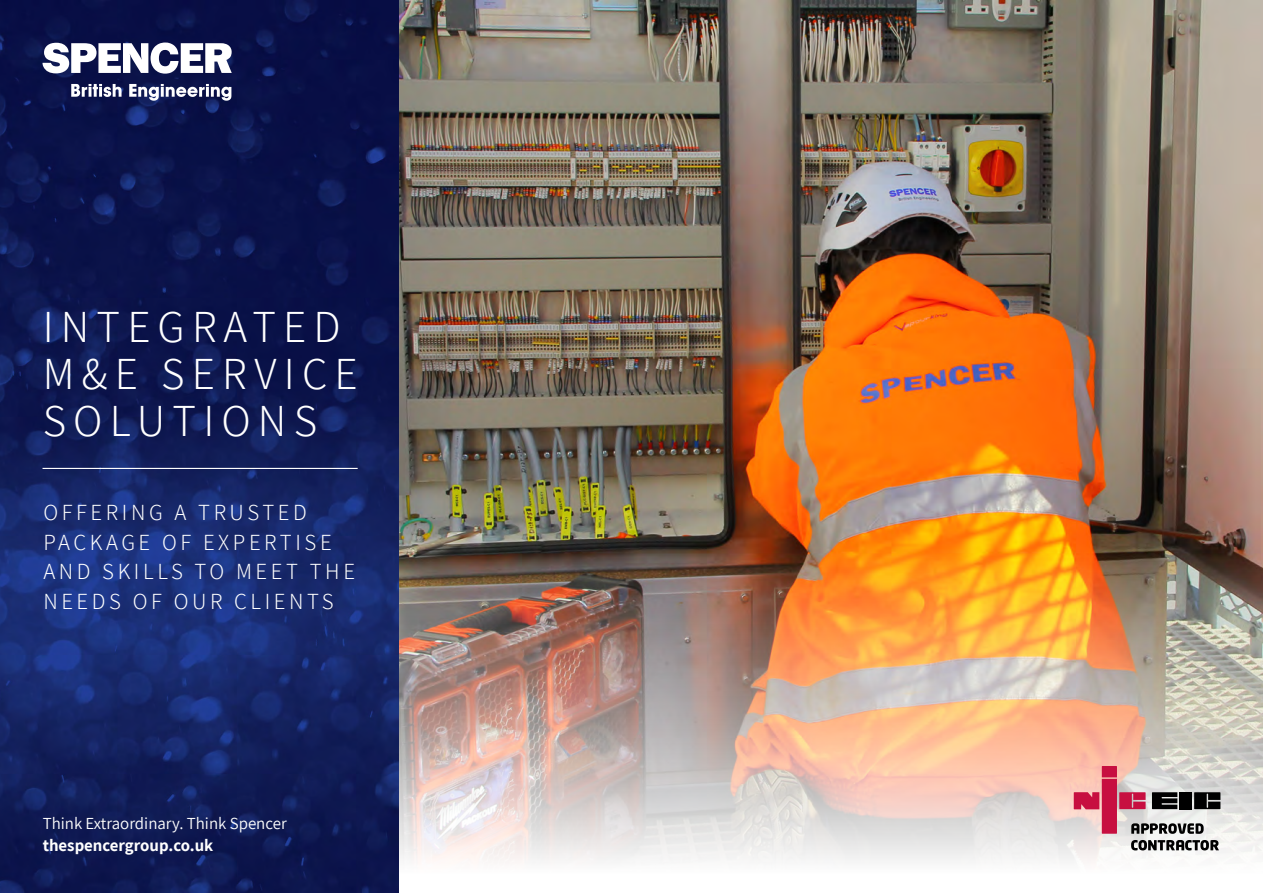
<style>
.page{position:relative;width:1263px;height:893px;background:#fff}
.page>*{position:absolute;margin:0;border:0;box-sizing:border-box;transform-origin:0 0}
.t1{font:300 44.85px/47px "Assistant";letter-spacing:.16em;color:#fff}
.t2{font:300 22.5px/29.8px "Assistant";letter-spacing:.16em;color:#fff}
.t3{font:16.8px "Assistant";color:#fff}
.t4{font:700 16.8px "Assistant";color:#fff}
</style>
<div class="page">
<img style="left:399px;top:0;width:864px;height:500px">
<img style="left:399px;top:500px;width:864px;height:361px">
<img style="left:0;top:0;width:399px;height:893px">
<hr style="left:43px;top:468px;width:315px;height:1px;background:#fff">
<svg style="left:71px;top:84px;width:51px;height:13px"></svg>
<svg style="left:129px;top:84px;width:102px;height:17px"></svg>
<svg style="left:43px;top:43px;width:189px;height:31px"></svg>
<svg style="left:1074px;top:766px;width:146px;height:68px;background:#bd949a"></svg>
<svg style="left:1131px;top:840px;width:88px;height:10px"></svg>
<h1 class="t1" style="left:43px;top:301px;width:316px">INTEGRATED<br>M&amp;E SERVICE<br>SOLUTIONS</h1>
<p class="t2" style="left:43px;top:496px;width:313px">OFFERING A TRUSTED<br>PACKAGE OF EXPERTISE<br>AND SKILLS TO MEET THE<br>NEEDS OF OUR CLIENTS</p>
<p class="t3" style="left:43px;top:812px;width:246px">Think Extraordinary. Think Spencer</p>
<p class="t4" style="left:43px;top:833px;width:172px">thespencergroup.co.uk</p>
</div>
